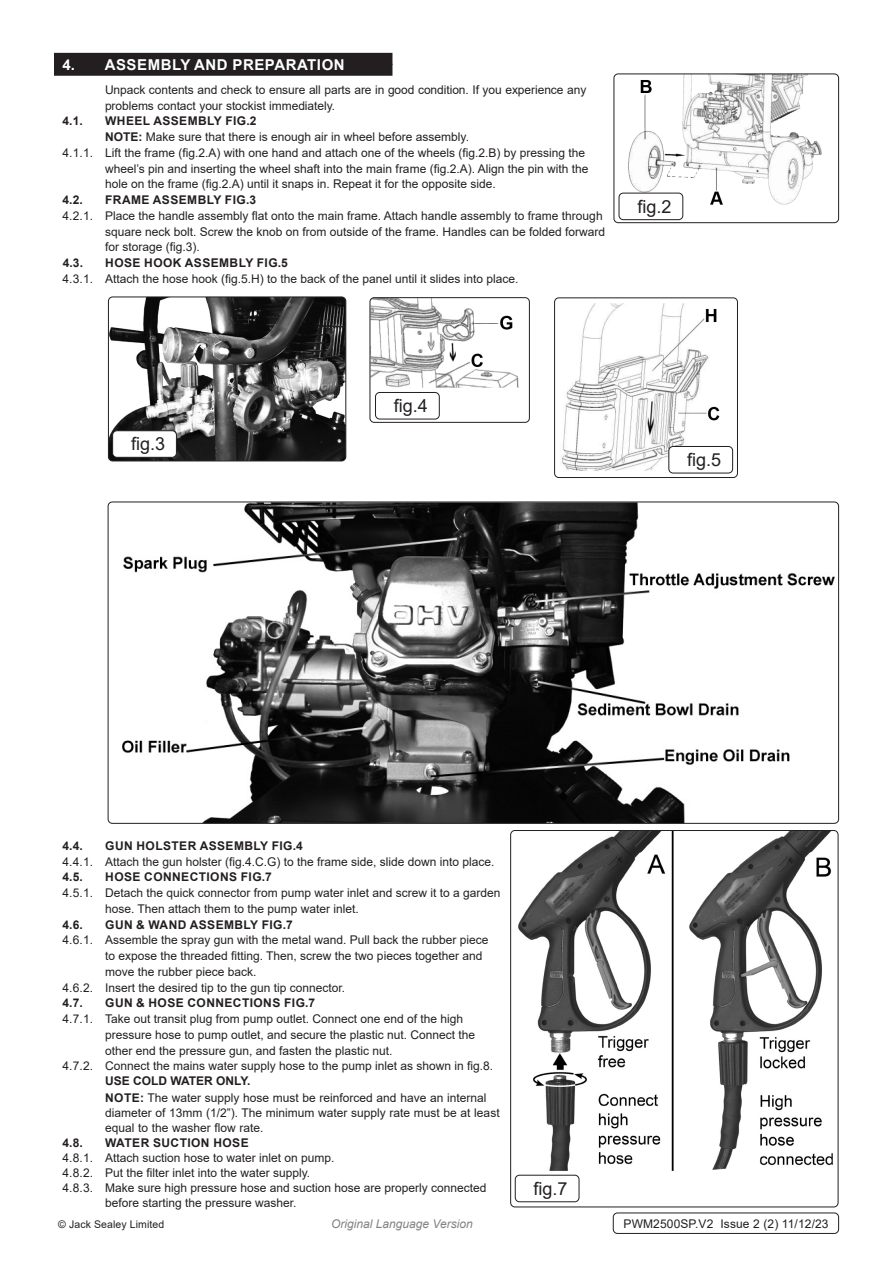
<style>
.page{position:relative;width:893px;height:1263px;background:#fff}
.page>*{position:absolute;margin:0;border:0;box-sizing:border-box;transform-origin:0 0}
.t1{font:18px "Arial";color:#231f20}
.t2{font:700 15px "Arial";letter-spacing:.035em;color:#fff}
.Sub_Heading{font:12px/15.8px "Arial";color:#231f20}
.t3{font:700 12px "Arial";letter-spacing:.035em;color:#231f20}
.Body{font:12px "Arial";color:#231f20}
.Body__Footer{font:12px "Arial";letter-spacing:.01em;color:#231f20}
.t4{font:italic 12px "Arial";color:#808285}
.Body__Justified__7pt{font:10.5px "Arial";letter-spacing:.01em;color:#231f20}
.s1{font-weight:700}
</style>
<div class="page">
<img style="left:108px;top:297px;width:238px;height:164px">
<div style="left:108px;top:297px;width:238px;height:164px;border:1px solid #231f20;border-radius:4px"></div>
<img style="left:556px;top:299px;width:180px;height:177px">
<div style="left:554px;top:297px;width:184px;height:181px;border:1px solid #231f20;border-radius:4px"></div>
<img style="left:370px;top:298px;width:158px;height:97px">
<div style="left:370px;top:297px;width:160px;height:126px;border:1px solid #231f20;border-radius:4px"></div>
<div style="left:54px;top:64px;width:338px;height:12px;background:#231f20"></div>
<div style="left:54px;top:53px;width:338px;height:12px;background:#231f20"></div>
<img style="left:614px;top:74px;width:225px;height:138px">
<div style="left:614px;top:74px;width:225px;height:149px;border:1px solid #231f20;border-radius:4px"></div>
<div style="left:619px;top:193px;width:64px;height:27px;background:#fff;border-radius:4px"></div>
<div style="left:619px;top:193px;width:64px;height:27px;border:1px solid #231f20;border-radius:4px"></div>
<div style="left:113px;top:431px;width:63px;height:26px;background:#fff;border-radius:4px"></div>
<div style="left:112px;top:430px;width:65px;height:28px;border:1px solid #231f20;border-radius:4px"></div>
<div style="left:375px;top:392px;width:65px;height:27px;border:1px solid #231f20;border-radius:4px"></div>
<div style="left:669px;top:446px;width:64px;height:27px;background:#fff;border-radius:4px"></div>
<div style="left:668px;top:446px;width:65px;height:27px;border:1px solid #231f20;border-radius:4px"></div>
<div style="left:515px;top:1175px;width:64px;height:27px;border:1px solid #231f20;border-radius:4px"></div>
<div style="left:613px;top:1212px;width:226px;height:22px;border:1px solid #231f20;border-radius:4px"></div>
<img style="left:108px;top:502px;width:731px;height:321px">
<img style="left:512px;top:831px;width:326px;height:340px">
<div style="left:510px;top:830px;width:328px;height:377px;border:1px solid #231f20;border-radius:4px"></div>
<p class="t2" style="left:63px;top:54px;width:284px">4. ASSEMBLY AND PREPARATION</p>
<p class="Sub_Heading" style="left:105px;top:82px;width:483px">Unpack contents and check to ensure all parts are in good condition. If you experience any problems contact your stockist immediately.</p>
<p class="t3" style="left:63px;top:113px;width:22px">4.1.</p>
<p class="t3" style="left:105px;top:113px;width:153px">WHEEL ASSEMBLY FIG.2</p>
<p class="Body" style="left:105px;top:129px;width:365px"><span class="s1">NOTE:</span> Make sure that there is enough air in wheel before assembly.</p>
<p class="Sub_Heading" style="left:105px;top:145px;width:485px;text-indent:-43px">4.1.1. Lift the frame (fig.2.A) with one hand and attach one of the wheels (fig.2.B) by pressing the wheel’s pin and inserting the wheel shaft into the main frame (fig.2.A). Align the pin with the hole on the frame (fig.2.A) until it snaps in. Repeat it for the opposite side.</p>
<p class="t3" style="left:63px;top:191px;width:22px">4.2.</p>
<p class="t3" style="left:105px;top:191px;width:152px">FRAME ASSEMBLY FIG.3</p>
<p class="Sub_Heading" style="left:105px;top:208px;width:502px;text-indent:-43px">4.2.1. Place the handle assembly flat onto the main frame. Attach handle assembly to frame through square neck bolt. Screw the knob on from outside of the frame. Handles can be folded forward for storage (fig.3).</p>
<p class="t3" style="left:63px;top:254px;width:22px">4.3.</p>
<p class="t3" style="left:105px;top:254px;width:184px">HOSE HOOK ASSEMBLY FIG.5</p>
<p class="Sub_Heading" style="left:63px;top:271px;width:458px">4.3.1. Attach the hose hook (fig.5.H) to the back of the panel until it slides into place.</p>
<p class="t1" style="left:637px;top:194px;width:36px">fig.2</p>
<p class="t1" style="left:131px;top:431px;width:36px">fig.3</p>
<p class="t1" style="left:394px;top:393px;width:36px">fig.4</p>
<p class="t1" style="left:687px;top:447px;width:36px">fig.5</p>
<p class="t3" style="left:63px;top:837px;width:22px">4.4.</p>
<p class="t3" style="left:105px;top:837px;width:199px">GUN HOLSTER ASSEMBLY FIG.4</p>
<p class="Sub_Heading" style="left:63px;top:853px;width:434px">4.4.1. Attach the gun holster (fig.4.C.G) to the frame side, slide down into place.</p>
<p class="t3" style="left:63px;top:869px;width:22px">4.5.</p>
<p class="t3" style="left:105px;top:869px;width:168px">HOSE CONNECTIONS FIG.7</p>
<p class="Sub_Heading" style="left:105px;top:885px;width:397px;text-indent:-43px">4.5.1. Detach the quick connector from pump water inlet and screw it to a garden hose. Then attach them to the pump water inlet.</p>
<p class="t3" style="left:63px;top:916px;width:22px">4.6.</p>
<p class="t3" style="left:105px;top:916px;width:189px">GUN &amp; WAND ASSEMBLY FIG.7</p>
<p class="Sub_Heading" style="left:105px;top:932px;width:385px;text-indent:-43px">4.6.1. Assemble the spray gun with the metal wand. Pull back the rubber piece to expose the threaded fitting. Then, screw the two pieces together and move the rubber piece back.</p>
<p class="Sub_Heading" style="left:63px;top:979px;width:284px">4.6.2. Insert the desired tip to the gun tip connector.</p>
<p class="t3" style="left:63px;top:995px;width:22px">4.7.</p>
<p class="t3" style="left:105px;top:995px;width:211px">GUN &amp; HOSE CONNECTIONS FIG.7</p>
<p class="Sub_Heading" style="left:105px;top:1011px;width:372px;text-indent:-43px">4.7.1. Take out transit plug from pump outlet. Connect one end of the high pressure hose to pump outlet, and secure the plastic nut. Connect the other end the pressure gun, and fasten the plastic nut.</p>
<p class="Sub_Heading" style="left:105px;top:1058px;width:390px;line-height:15px;text-indent:-43px">4.7.2. Connect the mains water supply hose to the pump inlet as shown in fig.8.<br><span class="s1">USE COLD WATER ONLY.</span></p>
<p class="Sub_Heading" style="left:105px;top:1090px;width:396px;line-height:15px"><span class="s1">NOTE:</span> The water supply hose must be reinforced and have an internal diameter of 13mm (1/2”). The minimum water supply rate must be at least equal to the washer flow rate.</p>
<p class="t3" style="left:63px;top:1134px;width:22px">4.8.</p>
<p class="t3" style="left:105px;top:1134px;width:145px">WATER SUCTION HOSE</p>
<p class="Sub_Heading" style="left:63px;top:1149px;width:273px">4.8.1. Attach suction hose to water inlet on pump.</p>
<p class="Sub_Heading" style="left:63px;top:1164px;width:249px">4.8.2. Put the filter inlet into the water supply.</p>
<p class="Sub_Heading" style="left:105px;top:1180px;width:383px;line-height:15px;text-indent:-43px">4.8.3. Make sure high pressure hose and suction hose are properly connected before starting the pressure washer.</p>
<p class="t1" style="left:534px;top:1176px;width:36px">fig.7</p>
<p class="Body__Justified__7pt" style="left:58px;top:1217px;width:108px">© Jack Sealey Limited</p>
<p class="t4" style="left:331px;top:1216px;width:143px">Original Language Version</p>
<p class="Body__Footer" style="left:623px;top:1215px;width:207px">PWM2500SP.V2 Issue 2 (2) 11/12/23</p>
</div>
